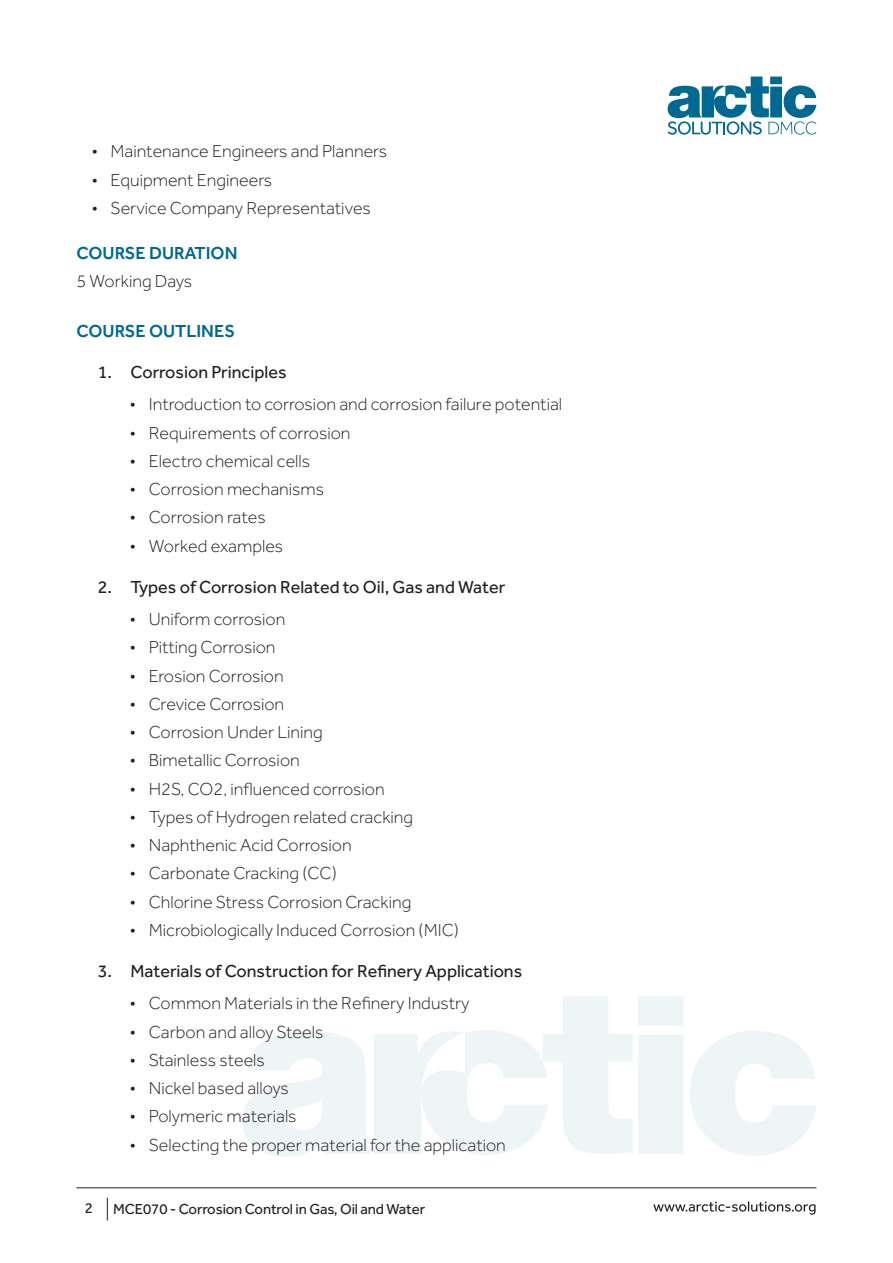
<style>
.page{position:relative;width:893px;height:1263px;background:#fff}
.page>*{position:absolute;margin:0;border:0;box-sizing:border-box;transform-origin:0 0}
.Normal_-_Course_Outl{font:300 18px "Effra";color:#231f20}
.t1{font:18px "Effra";color:#231f20}
.Heading_-_Course_Out{font:500 18px "Effra";color:#006991}
.t2{font:15px "Effra";letter-spacing:-.01em;color:#231f20}
</style>
<div class="page">
<hr style="left:77px;top:1187px;width:739px;height:1px;background:#231f20">
<svg style="left:653px;top:1201px;width:162px;height:13px"></svg>
<svg style="left:107px;top:1198px;width:1px;height:22px"></svg>
<svg style="left:668px;top:77px;width:148px;height:58px"></svg>
<svg style="left:690px;top:1031px;width:126px;height:125px"></svg>
<svg style="left:243px;top:996px;width:440px;height:161px"></svg>
<p class="Normal_-_Course_Outl" style="left:92px;top:141px;width:297px">• Maintenance Engineers and Planners</p>
<p class="Normal_-_Course_Outl" style="left:92px;top:169px;width:182px">• Equipment Engineers</p>
<p class="Normal_-_Course_Outl" style="left:92px;top:198px;width:281px">• Service Company Representatives</p>
<p class="Heading_-_Course_Out" style="left:77px;top:242px;width:162px">COURSE DURATION</p>
<p class="Normal_-_Course_Outl" style="left:77px;top:271px;width:117px">5 Working Days</p>
<p class="Heading_-_Course_Out" style="left:77px;top:320px;width:160px">COURSE OUTLINES</p>
<p class="t1" style="left:98px;top:361px;width:190px">1. Corrosion Principles</p>
<p class="Normal_-_Course_Outl" style="left:130px;top:394px;width:434px">• Introduction to corrosion and corrosion failure potential</p>
<p class="Normal_-_Course_Outl" style="left:130px;top:422px;width:222px">• Requirements of corrosion</p>
<p class="Normal_-_Course_Outl" style="left:130px;top:451px;width:182px">• Electro chemical cells</p>
<p class="Normal_-_Course_Outl" style="left:130px;top:479px;width:196px">• Corrosion mechanisms</p>
<p class="Normal_-_Course_Outl" style="left:130px;top:507px;width:137px">• Corrosion rates</p>
<p class="Normal_-_Course_Outl" style="left:130px;top:535px;width:155px">• Worked examples</p>
<p class="t1" style="left:98px;top:576px;width:409px">2. Types of Corrosion Related to Oil, Gas and Water</p>
<p class="Normal_-_Course_Outl" style="left:130px;top:609px;width:157px">• Uniform corrosion</p>
<p class="Normal_-_Course_Outl" style="left:130px;top:637px;width:147px">• Pitting Corrosion</p>
<p class="Normal_-_Course_Outl" style="left:130px;top:665px;width:155px">• Erosion Corrosion</p>
<p class="Normal_-_Course_Outl" style="left:130px;top:694px;width:156px">• Crevice Corrosion</p>
<p class="Normal_-_Course_Outl" style="left:130px;top:722px;width:194px">• Corrosion Under Lining</p>
<p class="Normal_-_Course_Outl" style="left:130px;top:750px;width:171px">• Bimetallic Corrosion</p>
<p class="Normal_-_Course_Outl" style="left:130px;top:778px;width:256px">• H2S, CO2, influenced corrosion</p>
<p class="Normal_-_Course_Outl" style="left:130px;top:807px;width:285px">• Types of Hydrogen related cracking</p>
<p class="Normal_-_Course_Outl" style="left:130px;top:835px;width:223px">• Naphthenic Acid Corrosion</p>
<p class="Normal_-_Course_Outl" style="left:130px;top:863px;width:208px">• Carbonate Cracking (CC)</p>
<p class="Normal_-_Course_Outl" style="left:130px;top:891px;width:283px">• Chlorine Stress Corrosion Cracking</p>
<p class="Normal_-_Course_Outl" style="left:130px;top:920px;width:330px">• Microbiologically Induced Corrosion (MIC)</p>
<p class="t1" style="left:98px;top:960px;width:426px">3. Materials of Construction for Refinery Applications</p>
<p class="Normal_-_Course_Outl" style="left:130px;top:993px;width:341px">• Common Materials in the Refinery Industry</p>
<p class="Normal_-_Course_Outl" style="left:130px;top:1021px;width:195px">• Carbon and alloy Steels</p>
<p class="Normal_-_Course_Outl" style="left:130px;top:1050px;width:136px">• Stainless steels</p>
<p class="Normal_-_Course_Outl" style="left:130px;top:1078px;width:160px">• Nickel based alloys</p>
<p class="Normal_-_Course_Outl" style="left:130px;top:1106px;width:168px">• Polymeric materials</p>
<p class="Normal_-_Course_Outl" style="left:130px;top:1134px;width:377px">• Selecting the proper material for the application</p>
<p class="t2" style="left:85px;top:1199px;width:10px">2</p>
<p class="t2" style="left:113px;top:1200px;width:313px">MCE070 - Corrosion Control in Gas, Oil and Water</p>
</div>
